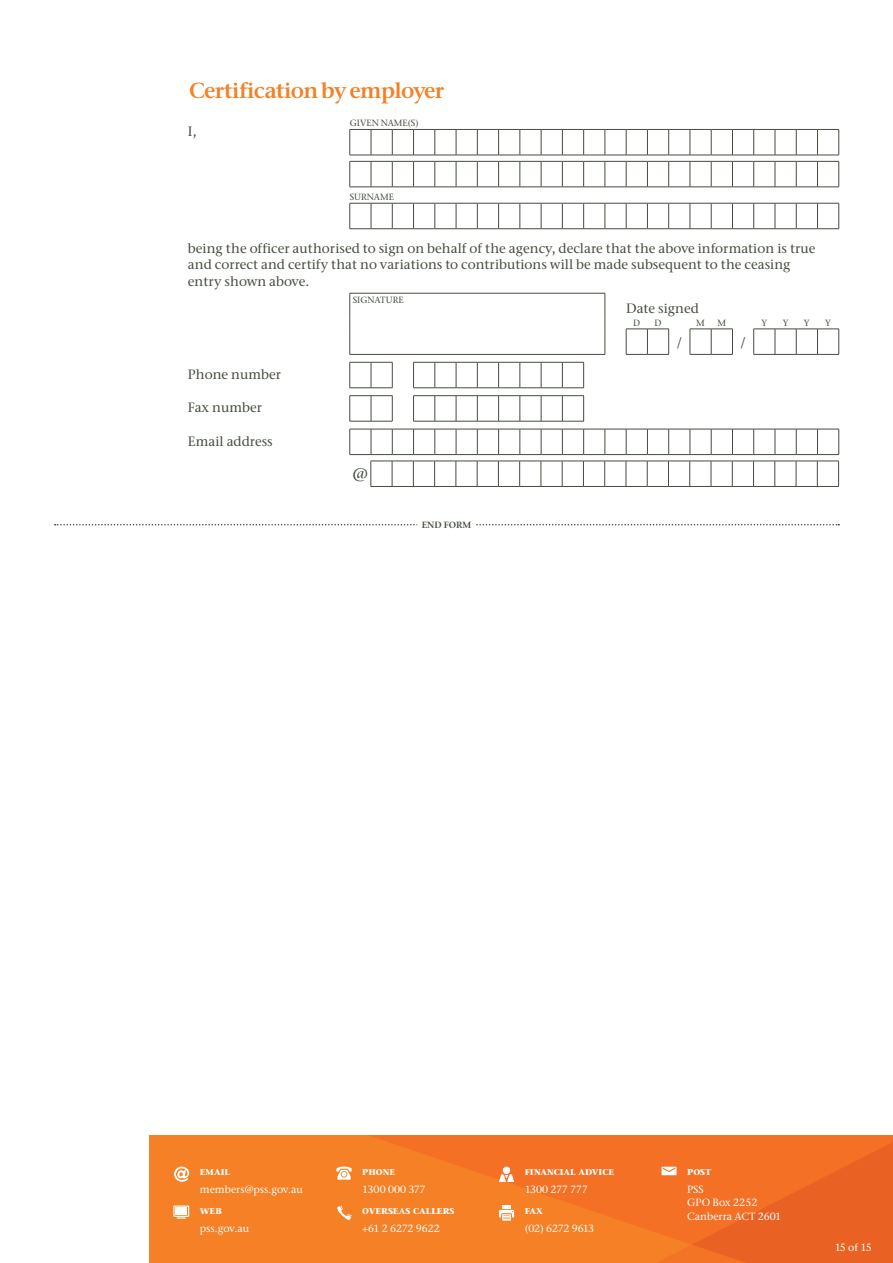
<style>
.page{position:relative;width:893px;height:1263px;background:#fff}
.page>*{position:absolute;margin:0;border:0;box-sizing:border-box;transform-origin:0 0}
.t1{font:21.75px "Stone Serif ITC Semi";letter-spacing:-.03em;color:#f58025}
.t2{font:500 18px "Stone Serif ITC";color:#444d3e}
.t3{font:500 13.5px/16.2px "Stone Serif ITC";color:#444d3e}
.t4{font:500 10.5px/13.5px "Stone Serif ITC";color:#fff}
.t5{font:500 10.5px "Stone Serif ITC";letter-spacing:-.035em;color:#fff}
.t6{font:500 10.5px "Stone Serif ITC";letter-spacing:-.025em;color:#fff}
.t7{font:500 9px "Stone Serif ITC";color:#444d3e}
.t8{font:9px "Stone Serif ITC Semi";color:#444d3e}
.t9{font:700 8.4px "Stone Serif ITC";color:#fff}
</style>
<div class="page">
<div style="left:149px;top:1135px;width:744px;height:128px;background:#f58025"></div>
<svg style="left:372px;top:1136px;width:258px;height:87px;fill:#f37025"></svg>
<svg style="left:174px;top:1166px;width:15px;height:16px"></svg>
<svg style="left:173px;top:1205px;width:16px;height:13px"></svg>
<div style="left:175px;top:1207px;width:12px;height:8px;background:#fff"></div>
<svg style="left:336px;top:1166px;width:16px;height:14px"></svg>
<svg style="left:630px;top:1136px;width:263px;height:127px"></svg>
<svg style="left:499px;top:1205px;width:15px;height:16px"></svg>
<svg style="left:337px;top:1205px;width:15px;height:15px"></svg>
<div style="left:503px;top:1166px;width:7px;height:8px;background:#fff;border-radius:50%"></div>
<svg style="left:499px;top:1174px;width:15px;height:8px"></svg>
<svg style="left:55px;top:524px;width:784px;height:1px"></svg>
<div style="left:417px;top:520px;width:59px;height:9px;background:#fff"></div>
<svg style="left:349px;top:129px;width:490px;height:59px"></svg>
<svg style="left:349px;top:203px;width:490px;height:26px"></svg>
<hr style="left:350px;top:354px;width:255px;height:1px;background:#444d3e">
<hr style="left:350px;top:293px;width:255px;height:1px;background:#444d3e">
<svg style="left:349px;top:293px;width:1px;height:61px"></svg>
<svg style="left:605px;top:293px;width:1px;height:61px"></svg>
<svg style="left:626px;top:329px;width:43px;height:26px"></svg>
<svg style="left:690px;top:329px;width:43px;height:26px"></svg>
<svg style="left:753px;top:329px;width:86px;height:26px"></svg>
<svg style="left:349px;top:362px;width:44px;height:26px"></svg>
<svg style="left:413px;top:362px;width:171px;height:26px"></svg>
<svg style="left:349px;top:395px;width:44px;height:27px"></svg>
<svg style="left:413px;top:395px;width:171px;height:27px"></svg>
<svg style="left:349px;top:429px;width:490px;height:26px"></svg>
<svg style="left:371px;top:461px;width:468px;height:26px"></svg>
<h1 class="t1" style="left:189px;top:77px;width:257px">Certification by employer</h1>
<p class="t3" style="left:188px;top:123px;width:10px">I,</p>
<p class="t7" style="left:350px;top:118px;width:46px">Given Name</p>
<p class="t7" style="left:408px;top:118px;width:12px">(s)</p>
<p class="t7" style="left:350px;top:192px;width:13px">Surname</p>
<p class="t3" style="left:188px;top:240px;width:629px">being the officer authorised to sign on behalf of the agency, declare that the above information is true and correct and certify that no variations to contributions will be made subsequent to the ceasing entry shown above.</p>
<p class="t7" style="left:353px;top:295px;width:12px">Signature</p>
<p class="t3" style="left:626px;top:300px;width:74px">Date signed</p>
<p class="t7" style="left:633px;top:317px;width:9px">D</p>
<p class="t7" style="left:654px;top:317px;width:9px">D</p>
<p class="t7" style="left:696px;top:317px;width:10px">M</p>
<p class="t7" style="left:717px;top:317px;width:10px">M</p>
<p class="t7" style="left:761px;top:317px;width:7px">Y</p>
<p class="t7" style="left:783px;top:317px;width:7px">Y</p>
<p class="t7" style="left:804px;top:317px;width:7px">Y</p>
<p class="t7" style="left:825px;top:317px;width:7px">Y</p>
<p class="t3" style="left:677px;top:334px;width:7px">/</p>
<p class="t3" style="left:740px;top:334px;width:7px">/</p>
<p class="t3" style="left:188px;top:366px;width:95px">Phone number</p>
<p class="t3" style="left:188px;top:399px;width:76px">Fax number</p>
<p class="t3" style="left:188px;top:433px;width:86px">Email address</p>
<h2 class="t2" style="left:353px;top:464px;width:17px">@</h2>
<p class="t8" style="left:422px;top:520px;width:51px">END FORM</p>
<p class="t9" style="left:200px;top:1166px;width:32px">EMAIL</p>
<p class="t4" style="left:200px;top:1182px;width:104px">members@pss.gov.au</p>
<p class="t9" style="left:200px;top:1206px;width:23px">WEB</p>
<p class="t4" style="left:200px;top:1222px;width:51px">pss.gov.au</p>
<p class="t9" style="left:362px;top:1166px;width:34px">PHONE</p>
<p class="t4" style="left:362px;top:1182px;width:65px">1300 000 377</p>
<p class="t9" style="left:362px;top:1206px;width:94px">OVERSEAS CALLERS</p>
<p class="t4" style="left:362px;top:1222px;width:79px">+61 2 6272 9622</p>
<p class="t9" style="left:525px;top:1166px;width:91px">FINANCIAL ADVICE</p>
<p class="t6" style="left:525px;top:1182px;width:64px">1300 277 777</p>
<p class="t9" style="left:525px;top:1206px;width:20px">FAX</p>
<p class="t5" style="left:525px;top:1222px;width:71px">(02) 6272 9613</p>
<p class="t9" style="left:687px;top:1166px;width:26px">POST</p>
<p class="t4" style="left:687px;top:1182px;width:96px">PSS<br>GPO Box 2252<br>Canberra ACT 2601</p>
<p class="t4" style="left:835px;top:1241px;width:39px">15 of 15</p>
</div>
